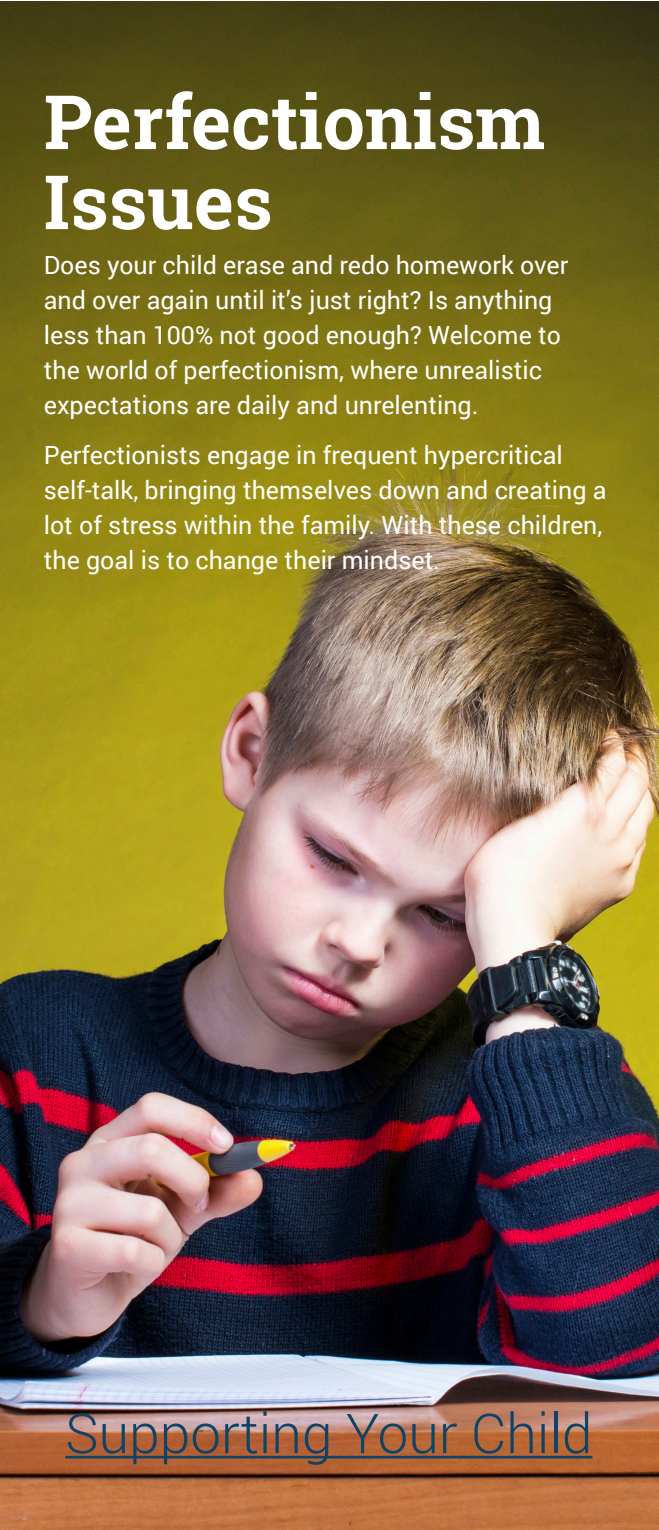
<style>
.page{position:relative;width:659px;height:1530px;background:#fff}
.page>*{position:absolute;margin:0;border:0;box-sizing:border-box;transform-origin:0 0}
.t1{font:700 75px/80px "Roboto Slab";color:#fff}
.t2{font:300 55px "Roboto";color:#104366}
.t3{font:25px/35px "Roboto";color:#fff}
</style>
<div class="page">
<img style="left:0;top:1px;width:659px;height:1529px">
<hr style="left:65px;top:1456px;width:527px;height:3px;background:#104366">
<p class="t1" style="left:44px;top:81px;width:503px">Perfectionism<br>Issues</p>
<p class="t3" style="left:44px;top:247px;width:526px">Does your child erase and redo homework over and over again until it’s just right? Is anything less than 100% not good enough? Welcome to the world of perfectionism, where unrealistic expectations are daily and unrelenting.</p>
<p class="t3" style="left:44px;top:437px;width:564px">Perfectionists engage in frequent hypercritical self-talk, bringing themselves down and creating a lot of stress within the family. With these children, the goal is to change their mindset.</p>
<p class="t2" style="left:65px;top:1395px;width:528px">Supporting Your Child</p>
</div>
